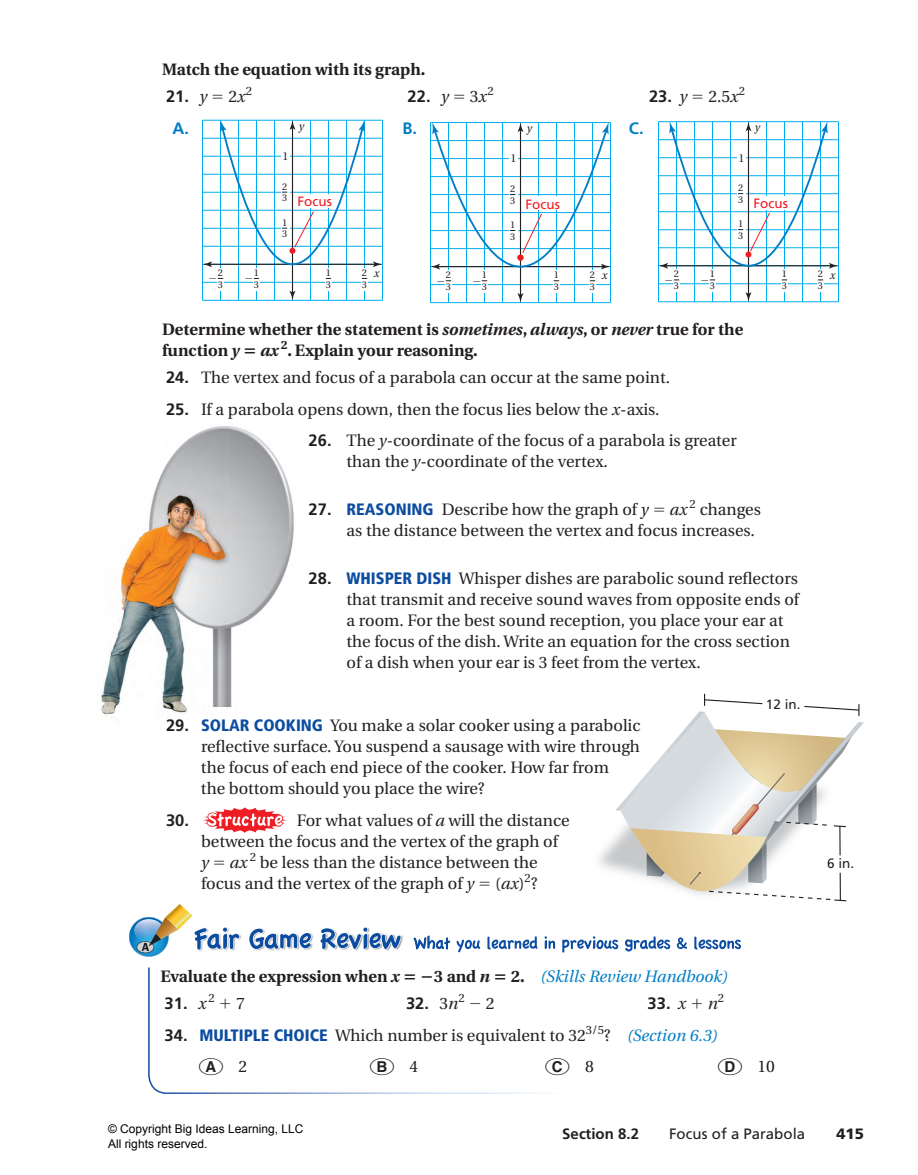
<style>
.page{position:relative;width:918px;height:1175px;background:#fff}
.page>*{position:absolute;margin:0;border:0;box-sizing:border-box;transform-origin:0 0}
.t1{font:19.35px "Koz Min Pro Bold 90 pv RKSJ H";color:#231f20;scale:1.41 1}
.t2{font:16.5px/21px "Utopia";color:#231f20}
.t3{font:700 16.5px/21px "Utopia";color:#231f20}
.t4{font:700 16.5px "Frutiger";color:#231f20}
.t5{font:italic 16.5px "Utopia";color:#007ec5}
.t6{font:700 16.5px "Frutiger";color:#007ec5}
.t7{font:italic 16.5px "Utopia";color:#231f20}
.t8{font:15px "Frutiger";color:#231f20}
.t9{font:700 15px "Frutiger";color:#231f20}
.t10{font:900 15px "Frutiger";color:#231f20}
.t11{font:13.5px "Frutiger";color:#ee1d23}
.t12{font:13.5px "Frutiger";color:#231f20}
.t13{font:12px/14.4px "Arial";color:#000}
.t14{font:italic 11.25px "Utopia";color:#231f20}
.t15{font:11.25px "Utopia";color:#231f20}
.t16{font:9.75px/11.7px "Utopia";color:#231f20}
.s1{font-family:"Utopia";font-weight:400;font-style:italic}
.s2{font-style:italic}
.s3{font-family:"Frutiger";font-weight:700}
.s4{font-family:"Frutiger";font-weight:900;font-stretch:condensed;color:#0d4da1}
.s5{font-weight:700;font-style:normal;color:#231f20}
.s6{font-family:"Utopia";font-weight:400}
.s7{font-style:italic;color:#007ec5}
.s8{font-family:"Helvetica Cyr";font-weight:700;font-size:15px}
</style>
<div class="page">
<img style="left:101px;top:426px;width:193px;height:290px">
<svg style="left:148px;top:967px;width:398px;height:127px"></svg>
<svg style="left:457px;top:939px;width:23px;height:13px"></svg>
<svg style="left:487px;top:936px;width:51px;height:13px"></svg>
<svg style="left:545px;top:936px;width:10px;height:13px"></svg>
<svg style="left:562px;top:936px;width:56px;height:16px"></svg>
<svg style="left:625px;top:936px;width:45px;height:15px"></svg>
<svg style="left:677px;top:937px;width:10px;height:12px"></svg>
<svg style="left:694px;top:936px;width:47px;height:13px"></svg>
<img style="left:144px;top:934px;width:307px;height:23px">
<svg style="left:414px;top:935px;width:36px;height:14px"></svg>
<svg style="left:249px;top:928px;width:63px;height:21px"></svg>
<svg style="left:320px;top:927px;width:81px;height:22px"></svg>
<svg style="left:129px;top:904px;width:111px;height:52px"></svg>
<hr style="left:202px;top:300px;width:180px;height:1px;background:#00aeef">
<hr style="left:202px;top:282px;width:180px;height:1px;background:#00aeef">
<hr style="left:202px;top:246px;width:180px;height:1px;background:#00aeef">
<hr style="left:202px;top:228px;width:180px;height:1px;background:#00aeef">
<hr style="left:202px;top:210px;width:180px;height:1px;background:#00aeef">
<hr style="left:202px;top:192px;width:180px;height:1px;background:#00aeef">
<hr style="left:202px;top:174px;width:180px;height:1px;background:#00aeef">
<hr style="left:202px;top:156px;width:180px;height:1px;background:#00aeef">
<hr style="left:202px;top:138px;width:180px;height:1px;background:#00aeef">
<hr style="left:202px;top:120px;width:180px;height:1px;background:#00aeef">
<hr style="left:382px;top:120px;width:1px;height:180px;background:#00aeef">
<hr style="left:209px;top:264px;width:167px;height:1px;background:#231f20">
<svg style="left:373px;top:261px;width:10px;height:6px"></svg>
<div style="left:361px;top:268px;width:7px;height:22px;background:#fff"></div>
<hr style="left:430px;top:122px;width:180px;height:1px;background:#00aeef">
<hr style="left:658px;top:121px;width:180px;height:1px;background:#00aeef">
<svg style="left:202px;top:807px;width:86px;height:26px"></svg>
<svg style="left:615px;top:694px;width:249px;height:208px"></svg>
<svg style="left:405px;top:974px;width:10px;height:5px"></svg>
<svg style="left:495px;top:974px;width:10px;height:5px"></svg>
<svg style="left:221px;top:998px;width:9px;height:10px"></svg>
<svg style="left:202px;top:120px;width:165px;height:181px"></svg>
<svg style="left:430px;top:123px;width:181px;height:181px"></svg>
<svg style="left:658px;top:122px;width:181px;height:181px"></svg>
<p class="t3" style="left:162px;top:61px;width:265px">Match the equation with its graph.</p>
<p class="t4" style="left:166px;top:90px;width:43px">21. <span class="s1">y</span></p>
<p class="t2" style="left:228px;top:88px;width:25px">2<span class="s2">x</span><sup>2</sup></p>
<p class="t4" style="left:408px;top:90px;width:43px">22. <span class="s1">y</span></p>
<p class="t2" style="left:470px;top:88px;width:25px">3<span class="s2">x</span><sup>2</sup></p>
<p class="t4" style="left:649px;top:90px;width:40px">23. <span class="s1">y</span></p>
<p class="t2" style="left:708px;top:88px;width:38px">2.5<span class="s2">x</span><sup>2</sup></p>
<p class="t6" style="left:173px;top:122px;width:18px">A.</p>
<p class="t15" style="left:282px;top:152px;width:7px">1</p>
<p class="t6" style="left:629px;top:122px;width:16px">C.</p>
<p class="t6" style="left:402px;top:122px;width:16px">B.</p>
<p class="t14" style="left:299px;top:121px;width:7px">y</p>
<p class="t14" style="left:527px;top:124px;width:7px">y</p>
<p class="t15" style="left:738px;top:153px;width:7px">1</p>
<p class="t15" style="left:510px;top:154px;width:7px">1</p>
<p class="t16" style="left:282px;top:181px;width:7px">2<br>3</p>
<p class="t16" style="left:282px;top:217px;width:7px">1<br>3</p>
<p class="t11" style="left:297px;top:196px;width:36px">Focus</p>
<p class="t16" style="left:510px;top:183px;width:7px">2<br>3</p>
<p class="t16" style="left:510px;top:219px;width:7px">1<br>3</p>
<p class="t11" style="left:525px;top:199px;width:36px">Focus</p>
<p class="t16" style="left:738px;top:183px;width:7px">2<br>3</p>
<p class="t16" style="left:738px;top:219px;width:7px">1<br>3</p>
<p class="t14" style="left:755px;top:123px;width:7px">y</p>
<p class="t11" style="left:753px;top:198px;width:36px">Focus</p>
<p class="t16" style="left:218px;top:268px;width:7px">2<br>3</p>
<p class="t16" style="left:254px;top:268px;width:7px">1<br>3</p>
<p class="t16" style="left:326px;top:268px;width:7px">1<br>3</p>
<p class="t16" style="left:362px;top:268px;width:7px">2<br>3</p>
<p class="t16" style="left:674px;top:269px;width:7px">2<br>3</p>
<p class="t3" style="left:162px;top:320px;width:583px">Determine whether the statement is <span class="s2">sometimes</span>, <span class="s2">always</span>, or <span class="s2">never</span> true for the function <span class="s2">y</span></p>
<p class="t16" style="left:710px;top:269px;width:7px">1<br>3</p>
<p class="t16" style="left:782px;top:269px;width:7px">1<br>3</p>
<p class="t14" style="left:374px;top:269px;width:7px">x</p>
<p class="t16" style="left:446px;top:270px;width:7px">2<br>3</p>
<p class="t16" style="left:482px;top:270px;width:7px">1<br>3</p>
<p class="t16" style="left:554px;top:270px;width:7px">1<br>3</p>
<p class="t16" style="left:590px;top:270px;width:7px">2<br>3</p>
<p class="t14" style="left:602px;top:271px;width:7px">x</p>
<p class="t3" style="left:260px;top:341px;width:219px"><span class="s2">ax</span> <sup>2</sup>. Explain your reasoning.</p>
<p class="t2" style="left:166px;top:368px;width:505px"><span class="s3">24.</span> The vertex and focus of a parabola can occur at the same point.</p>
<p class="t2" style="left:166px;top:400px;width:495px"><span class="s3">25.</span> If a parabola opens down, then the focus lies below the <span class="s2">x</span>-axis.</p>
<p class="t2" style="left:347px;top:431px;width:392px;text-indent:-38px"><span class="s3">26.</span> The <span class="s2">y</span>-coordinate of the focus of a parabola is greater than the <span class="s2">y</span>-coordinate of the vertex.</p>
<p class="t2" style="left:309px;top:500px;width:341px"><span class="s3">27.</span> <span class="s4">REASONING</span> Describe how the graph of <span class="s2">y</span></p>
<p class="t2" style="left:347px;top:500px;width:416px;text-indent:323px"><span class="s2">ax</span> <sup>2</sup> changes as the distance between the vertex and focus increases.</p>
<p class="t2" style="left:346px;top:569px;width:454px;text-indent:-38px"><span class="s3">28.</span> <span class="s4">WHISPER DISH</span> Whisper dishes are parabolic sound reflectors that transmit and receive sound waves from opposite ends of a room. For the best sound reception, you place your ear at the focus of the dish. Write an equation for the cross section of a dish when your ear is 3 feet from the vertex.</p>
<p class="t2" style="left:201px;top:716px;width:441px;text-indent:-35px"><span class="s3">29.</span> <span class="s4">SOLAR COOKING</span> You make a solar cooker using a parabolic reflective surface. You suspend a sausage with wire through the focus of each end piece of the cooker. How far from<br>the bottom should you place the wire?</p>
<p class="t4" style="left:166px;top:813px;width:24px">30.</p>
<p class="t2" style="left:201px;top:811px;width:370px;text-indent:96px">For what values of <span class="s2">a</span> will the distance between the focus and the vertex of the graph of</p>
<p class="t7" style="left:201px;top:855px;width:9px">y</p>
<p class="t2" style="left:201px;top:853px;width:338px;text-indent:29px"><span class="s2">ax</span> <sup>2</sup> be less than the distance between the focus and the vertex of the graph of <span class="s2">y</span></p>
<p class="t2" style="left:495px;top:874px;width:44px">(<span class="s2">ax</span>)<sup>2</sup>?</p>
<p class="t12" style="left:766px;top:699px;width:36px">12 in.</p>
<p class="t16" style="left:818px;top:269px;width:7px">2<br>3</p>
<p class="t14" style="left:830px;top:270px;width:7px">x</p>
<p class="t12" style="left:827px;top:858px;width:29px">6 in.</p>
<p class="t3" style="left:160px;top:967px;width:241px">Evaluate the expression when <span class="s2">x</span></p>
<p class="t3" style="left:420px;top:967px;width:71px">−3 and <span class="s2">n</span></p>
<p class="t5" style="left:511px;top:969px;width:219px"><span class="s5">2.</span> (Skills Review Handbook)</p>
<p class="t4" style="left:165px;top:996px;width:52px">31. <span class="s1">x</span> <sup>2</sup></p>
<p class="t2" style="left:236px;top:994px;width:10px">7</p>
<p class="t4" style="left:406px;top:996px;width:90px">32. <span class="s6">3</span><span class="s1">n</span><sup>2</sup> − <span class="s6">2</span></p>
<p class="t4" style="left:648px;top:996px;width:40px">33. <span class="s1">x</span></p>
<p class="t7" style="left:708px;top:996px;width:18px">n<sup>2</sup></p>
<p class="t2" style="left:165px;top:1025px;width:554px"><span class="s3">34.</span> <span class="s4">MULTIPLE CHOICE</span> Which number is equivalent to 32<sup>3/5</sup>? <span class="s7">(Section 6.3)</span></p>
<p class="t1" style="left:197px;top:1059px;width:21px">○<span class="s8">A</span></p>
<p class="t2" style="left:239px;top:1057px;width:10px">2</p>
<p class="t1" style="left:368px;top:1059px;width:21px">○<span class="s8">B</span></p>
<p class="t2" style="left:410px;top:1057px;width:10px">4</p>
<p class="t1" style="left:544px;top:1059px;width:21px">○<span class="s8">C</span></p>
<p class="t2" style="left:585px;top:1057px;width:10px">8</p>
<p class="t1" style="left:716px;top:1059px;width:21px">○<span class="s8">D</span></p>
<p class="t2" style="left:758px;top:1057px;width:19px">10</p>
<p class="t13" style="left:108px;top:1121px;width:197px">© Copyright Big Ideas Learning, LLC<br>All rights reserved.</p>
<p class="t9" style="left:562px;top:1127px;width:78px">Section 8.2</p>
<p class="t8" style="left:669px;top:1127px;width:138px">Focus of a Parabola</p>
<p class="t10" style="left:836px;top:1127px;width:29px">415</p>
</div>
